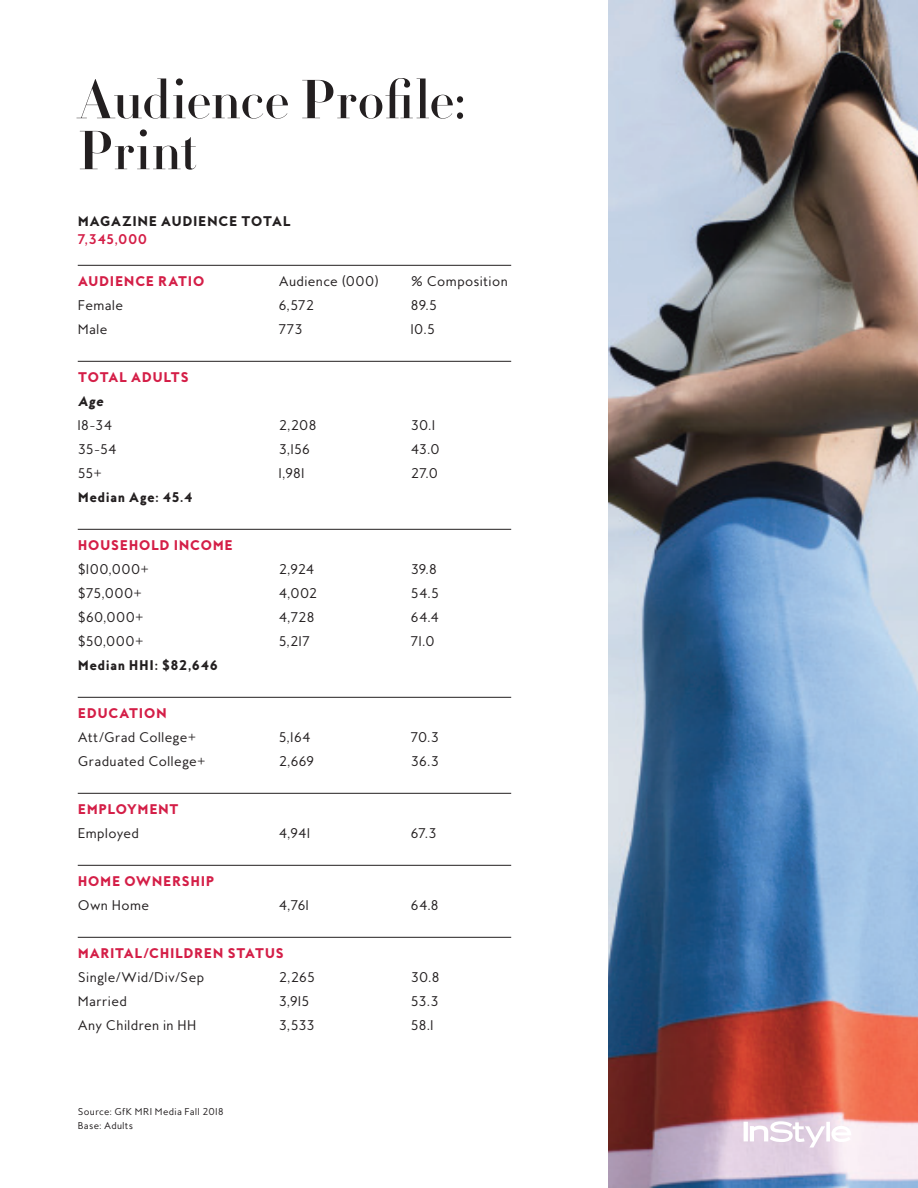
<style>
.page{position:relative;width:918px;height:1188px;background:#fff}
.page>*{position:absolute;margin:0;border:0;box-sizing:border-box;transform-origin:0 0}
.t1{font:700 54px/51px "HTF Didot B42";letter-spacing:-.005em;color:#231f20}
.t2{font:12.75px "MB Empire";letter-spacing:.03em;color:#231f20}
.t3{font:800 12.75px "MB Empire";letter-spacing:.035em;color:#d41e47}
.t4{font:800 12.75px "MB Empire";letter-spacing:.035em;color:#231f20}
.t5{font:700 12.75px "MB Empire";letter-spacing:.04em;color:#d41e47}
.t6{font:italic 900 12.75px "MB Empire";color:#231f20}
.t7{font:9px/13.5px "MB Empire";letter-spacing:.04em;color:#231f20}
</style>
<div class="page">
<img style="left:608px;top:0;width:310px;height:1188px">
<hr style="left:78px;top:265px;width:433px;height:1px;background:#231f20">
<hr style="left:78px;top:361px;width:433px;height:1px;background:#231f20">
<hr style="left:78px;top:529px;width:433px;height:1px;background:#231f20">
<hr style="left:78px;top:697px;width:433px;height:1px;background:#231f20">
<hr style="left:78px;top:793px;width:433px;height:1px;background:#231f20">
<hr style="left:78px;top:865px;width:433px;height:1px;background:#231f20">
<hr style="left:78px;top:937px;width:433px;height:1px;background:#231f20">
<svg style="left:744px;top:1121px;width:107px;height:27px"></svg>
<h1 class="t1" style="left:78px;top:72px;width:389px">Audience Profile:<br>Print</h1>
<p class="t4" style="left:78px;top:213px;width:214px">MAGAZINE AUDIENCE TOTAL</p>
<p class="t5" style="left:78px;top:231px;width:71px">7,345,000</p>
<p class="t3" style="left:78px;top:273px;width:128px">AUDIENCE RATIO</p>
<p class="t2" style="left:279px;top:273px;width:102px">Audience (000)</p>
<p class="t2" style="left:411px;top:273px;width:99px">% Composition</p>
<p class="t2" style="left:78px;top:297px;width:47px">Female</p>
<p class="t2" style="left:279px;top:297px;width:37px">6,572</p>
<p class="t2" style="left:411px;top:297px;width:28px">89.5</p>
<p class="t2" style="left:78px;top:321px;width:31px">Male</p>
<p class="t2" style="left:279px;top:321px;width:25px">773</p>
<p class="t2" style="left:411px;top:321px;width:25px">10.5</p>
<p class="t3" style="left:78px;top:369px;width:113px">TOTAL ADULTS</p>
<p class="t6" style="left:78px;top:393px;width:27px">Age</p>
<p class="t2" style="left:78px;top:417px;width:36px">18-34</p>
<p class="t2" style="left:279px;top:417px;width:39px">2,208</p>
<p class="t2" style="left:411px;top:417px;width:26px">30.1</p>
<p class="t2" style="left:78px;top:441px;width:40px">35-54</p>
<p class="t2" style="left:279px;top:441px;width:33px">3,156</p>
<p class="t2" style="left:411px;top:441px;width:30px">43.0</p>
<p class="t2" style="left:78px;top:465px;width:26px">55+</p>
<p class="t2" style="left:279px;top:465px;width:27px">1,981</p>
<p class="t2" style="left:411px;top:465px;width:29px">27.0</p>
<p class="t4" style="left:78px;top:489px;width:116px">Median Age: 45.4</p>
<p class="t3" style="left:78px;top:537px;width:157px">HOUSEHOLD INCOME</p>
<p class="t2" style="left:78px;top:561px;width:73px">$100,000+</p>
<p class="t2" style="left:279px;top:561px;width:37px">2,924</p>
<p class="t2" style="left:411px;top:561px;width:28px">39.8</p>
<p class="t2" style="left:78px;top:585px;width:66px">$75,000+</p>
<p class="t2" style="left:279px;top:585px;width:40px">4,002</p>
<p class="t2" style="left:411px;top:585px;width:29px">54.5</p>
<p class="t2" style="left:78px;top:609px;width:67px">$60,000+</p>
<p class="t2" style="left:279px;top:609px;width:37px">4,728</p>
<p class="t2" style="left:411px;top:609px;width:30px">64.4</p>
<p class="t2" style="left:78px;top:633px;width:67px">$50,000+</p>
<p class="t2" style="left:279px;top:633px;width:32px">5,217</p>
<p class="t2" style="left:411px;top:633px;width:25px">71.0</p>
<p class="t4" style="left:78px;top:657px;width:142px">Median HHI: $82,646</p>
<p class="t3" style="left:78px;top:705px;width:91px">EDUCATION</p>
<p class="t2" style="left:78px;top:729px;width:120px">Att/Grad College+</p>
<p class="t2" style="left:279px;top:729px;width:33px">5,164</p>
<p class="t2" style="left:411px;top:729px;width:30px">70.3</p>
<p class="t2" style="left:78px;top:753px;width:129px">Graduated College+</p>
<p class="t2" style="left:279px;top:753px;width:37px">2,669</p>
<p class="t2" style="left:411px;top:753px;width:29px">36.3</p>
<p class="t3" style="left:78px;top:801px;width:103px">EMPLOYMENT</p>
<p class="t2" style="left:78px;top:825px;width:63px">Employed</p>
<p class="t2" style="left:279px;top:825px;width:33px">4,941</p>
<p class="t2" style="left:411px;top:825px;width:27px">67.3</p>
<p class="t3" style="left:78px;top:873px;width:138px">HOME OWNERSHIP</p>
<p class="t2" style="left:78px;top:897px;width:73px">Own Home</p>
<p class="t2" style="left:279px;top:897px;width:32px">4,761</p>
<p class="t2" style="left:411px;top:897px;width:29px">64.8</p>
<p class="t3" style="left:78px;top:945px;width:208px">MARITAL/CHILDREN STATUS</p>
<p class="t2" style="left:78px;top:969px;width:128px">Single/Wid/Div/Sep</p>
<p class="t2" style="left:279px;top:969px;width:37px">2,265</p>
<p class="t2" style="left:411px;top:969px;width:30px">30.8</p>
<p class="t2" style="left:78px;top:993px;width:51px">Married</p>
<p class="t2" style="left:279px;top:993px;width:32px">3,915</p>
<p class="t2" style="left:411px;top:993px;width:29px">53.3</p>
<p class="t2" style="left:78px;top:1017px;width:120px">Any Children in HH</p>
<p class="t2" style="left:279px;top:1017px;width:37px">3,533</p>
<p class="t2" style="left:411px;top:1017px;width:24px">58.1</p>
<p class="t7" style="left:78px;top:1105px;width:147px">Source: GfK MRI Media Fall 2018<br>Base: Adults</p>
</div>
